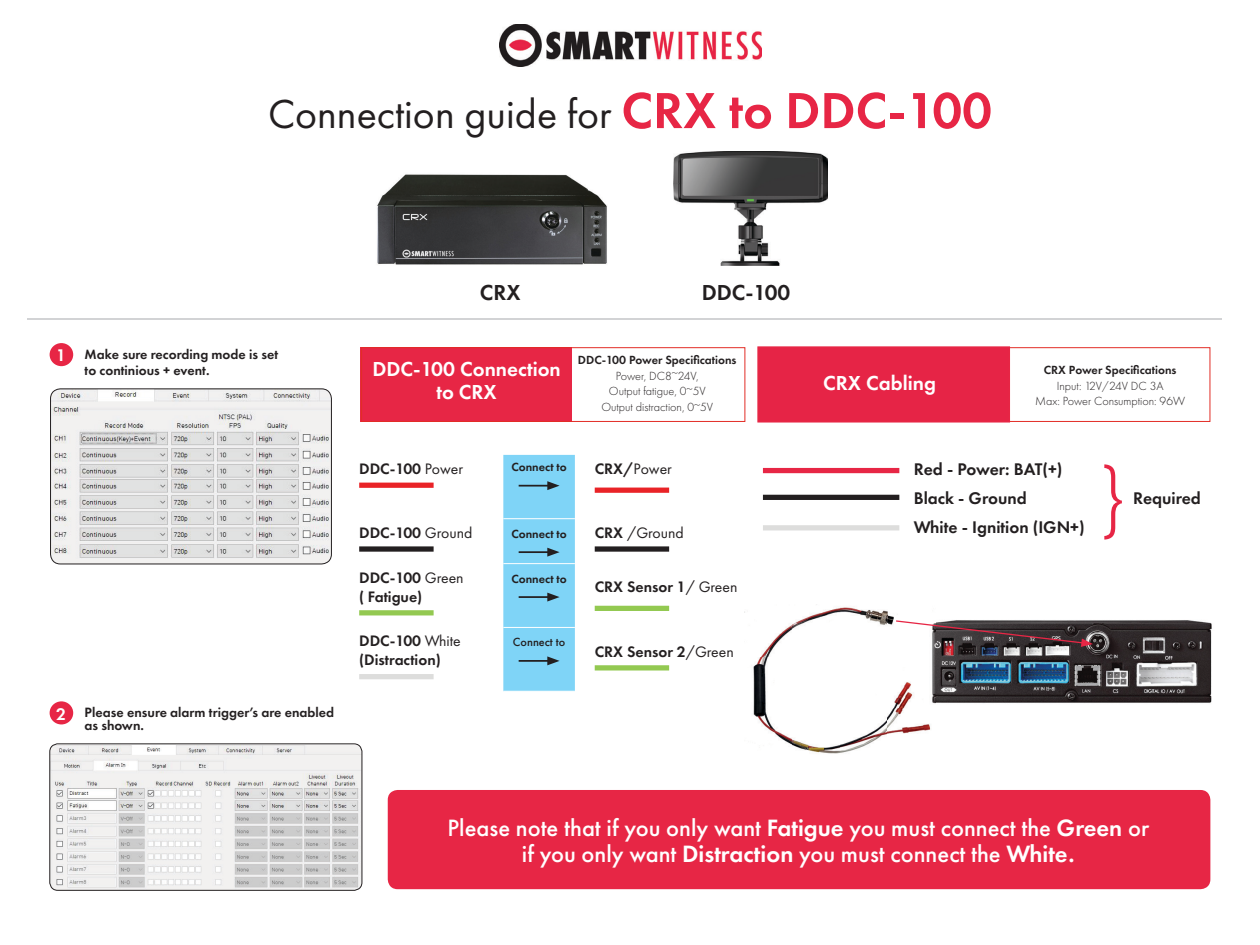
<style>
.page{position:relative;width:1260px;height:945px;background:#fff}
.page>*{position:absolute;margin:0;border:0;box-sizing:border-box;transform-origin:0 0}
.t1{font:300 87.5px "Segoe UI";color:#e72645}
.t2{font:42px "Futura PT";color:#231f20}
.t3{font:500 24.5px/26.2px "Futura PT";color:#fff;text-align:center}
.t4{font:600 22.4px "Futura PT";color:#231f20}
.t5{font:600 21px/22.8px "Futura PT";color:#fff;text-align:center}
.t6{font:600 17.5px "Futura PT";color:#231f20}
.t7{font:600 17.5px "Futura PT";color:#fff}
.t8{font:600 15.75px/18.9px "Futura PT";color:#231f20}
.t9{font:15.75px "Futura PT";color:#231f20}
.t10{font:600 14px/15.8px "Futura PT";color:#231f20}
.t11{font:300 12.25px/15.8px "Futura PT";color:#231f20;text-align:center}
.t12{font:600 12.25px "Futura PT";color:#231f20}
.t13{font:500 12.25px "Futura PT";color:#231f20}
.s1{font-weight:600;font-size:52.5px;color:#e72645}
.s2{font-weight:400}
.s3{font-weight:600}
</style>
<div class="page">
<hr style="left:27px;top:318px;width:1195px;height:2px;background:#d2d3d5">
<div style="left:359px;top:483px;width:75px;height:5px;background:#e92327"></div>
<div style="left:595px;top:488px;width:74px;height:5px;background:#e92327"></div>
<div style="left:359px;top:546px;width:75px;height:6px;background:#231f20"></div>
<div style="left:595px;top:546px;width:74px;height:6px;background:#231f20"></div>
<div style="left:359px;top:610px;width:75px;height:5px;background:#93c951"></div>
<div style="left:595px;top:606px;width:74px;height:5px;background:#93c951"></div>
<div style="left:359px;top:674px;width:75px;height:5px;background:#dddddc"></div>
<svg style="left:503px;top:455px;width:72px;height:236px"></svg>
<div style="left:595px;top:665px;width:74px;height:6px;background:#93c951"></div>
<div style="left:361px;top:347px;width:211px;height:75px;background:#e72645"></div>
<div style="left:361px;top:347px;width:384px;height:75px;border:1px solid #e22d26"></div>
<div style="left:758px;top:347px;width:452px;height:75px;border:1px solid #e22d26"></div>
<div style="left:757px;top:346px;width:253px;height:77px;background:#e62446;border:2px solid #e72645"></div>
<img style="left:377px;top:174px;width:230px;height:91px">
<img style="left:674px;top:151px;width:154px;height:114px">
<div style="left:763px;top:468px;width:136px;height:5px;background:#e72645"></div>
<div style="left:763px;top:495px;width:136px;height:5px;background:#231f20"></div>
<div style="left:763px;top:525px;width:136px;height:5px;background:#dddddc"></div>
<img style="left:936px;top:620px;width:276px;height:83px">
<img style="left:753px;top:607px;width:183px;height:147px">
<svg style="left:895px;top:620px;width:198px;height:27px"></svg>
<img style="left:51px;top:389px;width:280px;height:175px">
<div style="left:50px;top:389px;width:282px;height:175px;border:1px solid #231f20;border-radius:10px"></div>
<img style="left:50px;top:745px;width:312px;height:145px">
<div style="left:50px;top:744px;width:312px;height:147px;border:1px solid #231f20;border-radius:8px"></div>
<div style="left:388px;top:790px;width:822px;height:99px;background:#e72645;border-radius:10px"></div>
<div style="left:50px;top:343px;width:23px;height:23px;background:#e72645;border-radius:50%"></div>
<div style="left:50px;top:701px;width:23px;height:23px;background:#e72645;border-radius:50%"></div>
<img style="left:499px;top:24px;width:263px;height:42px">
<h2 class="t2" style="left:268px;top:89px;width:725px">Connection guide for <span class="s1">CRX to DDC-100</span></h2>
<p class="t7" style="left:56px;top:345px;width:11px">1</p>
<p class="t10" style="left:85px;top:346px;width:195px">Make sure recording mode is set to continious + event.</p>
<p class="t7" style="left:56px;top:703px;width:11px">2</p>
<p class="t10" style="left:85px;top:707px;width:251px;line-height:12.2px">Please ensure alarm trigger’s are enabled as shown.</p>
<p class="t4" style="left:480px;top:278px;width:42px">CRX</p>
<p class="t4" style="left:702px;top:278px;width:90px">DDC-100</p>
<p class="t5" style="left:372px;top:357px;width:190px">DDC-100 Connection to CRX</p>
<p class="t12" style="left:578px;top:352px;width:160px">DDC-100 Power Specifications</p>
<p class="t11" style="left:601px;top:368px;width:113px">Power, DC8~24V,<br>Output fatigue, 0~5V<br>Output distraction, 0~5V</p>
<p class="t5" style="left:823px;top:371px;width:114px">CRX Cabling</p>
<p class="t12" style="left:1044px;top:362px;width:134px">CRX Power Specifications</p>
<p class="t11" style="left:1035px;top:378px;width:151px">Input: 12V/24V DC 3A<br>Max: Power Consumption: 96W</p>
<p class="t8" style="left:359px;top:459px;width:105px">DDC-100 <span class="s2">Power</span></p>
<p class="t12" style="left:511px;top:459px;width:57px">Connect to</p>
<p class="t9" style="left:595px;top:459px;width:79px"><span class="s3">CRX/</span>Power</p>
<p class="t8" style="left:359px;top:523px;width:115px">DDC-100 <span class="s2">Ground</span></p>
<p class="t12" style="left:511px;top:526px;width:57px">Connect to</p>
<p class="t9" style="left:595px;top:523px;width:91px"><span class="s3">CRX</span> /Ground</p>
<p class="t8" style="left:359px;top:568px;width:106px">DDC-100 <span class="s2">Green </span>( Fatigue)</p>
<p class="t12" style="left:511px;top:571px;width:57px">Connect to</p>
<p class="t8" style="left:595px;top:577px;width:144px">CRX Sensor 1<span class="s2">/ Green</span></p>
<p class="t8" style="left:359px;top:632px;width:103px">DDC-100 <span class="s2">White </span>(Distraction)</p>
<p class="t13" style="left:513px;top:635px;width:54px">Connect to</p>
<p class="t8" style="left:595px;top:642px;width:141px">CRX Sensor 2<span class="s2">/Green</span></p>
<p class="t6" style="left:914px;top:458px;width:150px">Red - Power: BAT(+)</p>
<h1 class="t1" style="left:1101px;top:412px;width:26px">}</h1>
<p class="t6" style="left:914px;top:487px;width:114px">Black - Ground</p>
<p class="t6" style="left:1133px;top:487px;width:69px">Required</p>
<p class="t6" style="left:914px;top:516px;width:172px">White - Ignition (IGN+)</p>
<p class="t3" style="left:448px;top:814px;width:703px">Please note that if you only want <span class="s3">Fatigue</span> you must connect the <span class="s3">Green</span> or if you only want <span class="s3">Distraction</span> you must connect the <span class="s3">White.</span></p>
</div>
